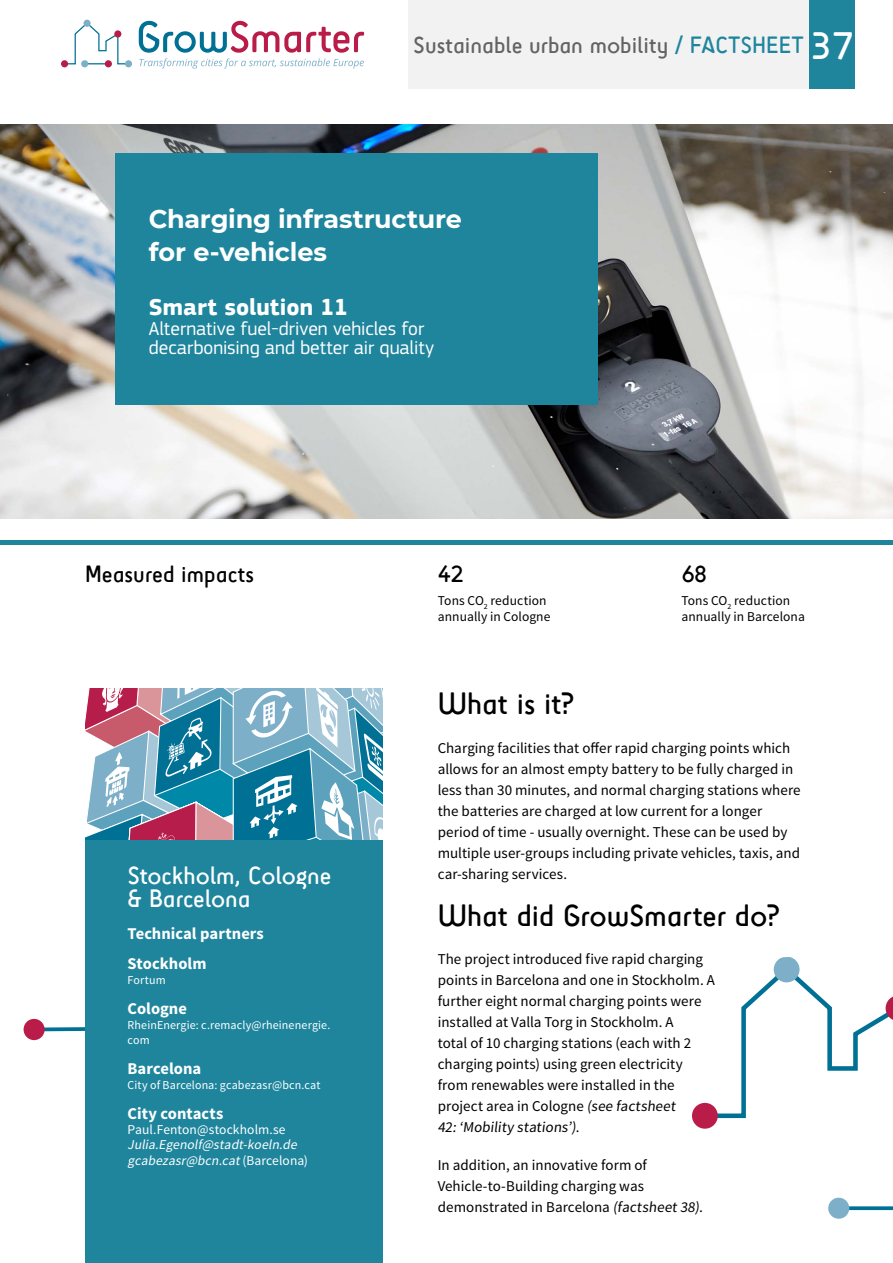
<style>
.page{position:relative;width:893px;height:1263px;background:#fff}
.page>*{position:absolute;margin:0;border:0;box-sizing:border-box;transform-origin:0 0}
.t1{font:39px "Sci Fly Sans";color:#fff}
.t2{font:31.5px "Sci Fly Sans";color:#000}
.t3{font:25.65px/22.5px "Sci Fly Sans";color:#fff}
.t4{font:700 25.5px/33px "Montserrat";letter-spacing:-.01em;color:#fff}
.t5{font:24px "Sci Fly Sans";color:#646363}
.t6{font:24px "Sci Fly Sans";color:#000}
.t7{font:700 24px "EC Square Sans Pro";letter-spacing:.005em;color:#fff}
.t8{font:19.5px/19.5px "EC Square Sans Pro";color:#fff}
.t9{font:700 16.5px/30px "Source Sans Pro";color:#fff}
.t10{font:15px/21px "Source Sans Pro";color:#000}
.t11{font:13.5px/16.5px "Source Sans Pro";letter-spacing:.005em;color:#000}
.t12{font:italic 13.5px/16.5px "Source Sans Pro";color:#fff}
.t13{font:13.5px "Source Sans Pro";letter-spacing:.005em;color:#fff}
.t14{font:12px/15px "Source Sans Pro";letter-spacing:.01em;color:#fff}
.s1{color:#1f859d}
.s2{font-style:normal}
</style>
<div class="page">
<svg style="left:23px;top:1018px;width:62px;height:23px"></svg>
<img style="left:0;top:124px;width:893px;height:394px">
<div style="left:115px;top:153px;width:482px;height:252px;background:#1f859d"></div>
<div style="left:408px;top:0;width:401px;height:88px;background:#f2f2f2"></div>
<svg style="left:62px;top:21px;width:69px;height:44px"></svg>
<div style="left:61px;top:60px;width:7px;height:7px;background:#b91c49;border-radius:50%"></div>
<div style="left:84px;top:20px;width:7px;height:7px;background:#7db0c8;border-radius:50%"></div>
<div style="left:125px;top:60px;width:7px;height:7px;background:#7db0c8;border-radius:50%"></div>
<div style="left:114px;top:30px;width:7px;height:8px;background:#b91c49;border-radius:50%"></div>
<div style="left:81px;top:60px;width:7px;height:7px;background:#7db0c8;border-radius:50%"></div>
<div style="left:105px;top:60px;width:7px;height:7px;background:#b91c49;border-radius:50%"></div>
<svg style="left:139px;top:21px;width:225px;height:48px"></svg>
<div style="left:809px;top:0;width:46px;height:88px;background:#1f859d"></div>
<div style="left:85px;top:839px;width:298px;height:424px;background:#1f859d"></div>
<svg style="left:85px;top:688px;width:298px;height:151px;background:#77a0b7"></svg>
<div style="left:692px;top:1103px;width:26px;height:26px;background:#b91c49;border-radius:50%"></div>
<svg style="left:774px;top:956px;width:25px;height:26px"></svg>
<svg style="left:696px;top:963px;width:197px;height:157px"></svg>
<div style="left:758px;top:1098px;width:126px;height:40px;background:#fff"></div>
<svg style="left:828px;top:1197px;width:65px;height:14px"></svg>
<div style="left:828px;top:1198px;width:21px;height:21px;background:#7db0c8;border-radius:50%"></div>
<div style="left:0;top:540px;width:893px;height:5px;background:#1f859d"></div>
<h3 class="t5" style="left:413px;top:31px;width:392px">Sustainable urban mobility <span class="s1">/ FACTSHEET</span></h3>
<h1 class="t1" style="left:810px;top:23px;width:46px">37</h1>
<h3 class="t4" style="left:149px;top:201px;width:314px">Charging infrastructure for e-vehicles</h3>
<h3 class="t7" style="left:149px;top:293px;width:201px">Smart solution 11</h3>
<h3 class="t8" style="left:149px;top:319px;width:287px">Alternative fuel-driven vehicles for decarbonising and better air quality</h3>
<h3 class="t6" style="left:85px;top:560px;width:171px">Measured impacts</h3>
<h3 class="t3" style="left:128px;top:864px;width:206px">Stockholm, Cologne &amp; Barcelona</h3>
<p class="t9" style="left:128px;top:919px;width:138px">Technical partners<br>Stockholm</p>
<p class="t14" style="left:128px;top:972px;width:40px">Fortum</p>
<p class="t9" style="left:128px;top:994px;width:61px">Cologne</p>
<p class="t14" style="left:128px;top:1017px;width:204px">RheinEnergie: c.remacly@rheinenergie. com</p>
<p class="t9" style="left:128px;top:1054px;width:75px">Barcelona</p>
<p class="t14" style="left:128px;top:1077px;width:194px">City of Barcelona: gcabezasr@bcn.cat</p>
<p class="t9" style="left:128px;top:1099px;width:97px">City contacts</p>
<p class="t13" style="left:128px;top:1121px;width:160px">Paul.Fenton@stockholm.se</p>
<p class="t12" style="left:128px;top:1136px;width:182px">Julia.Egenolf@stadt-koeln.de gcabezasr@bcn.cat<span class="s2">( B a rce l o n a )</span></p>
<h3 class="t6" style="left:438px;top:560px;width:28px">42</h3>
<h3 class="t6" style="left:681px;top:560px;width:28px">68</h3>
<p class="t11" style="left:438px;top:592px;width:114px">Tons CO<sub>2</sub> reduction annually in Cologne</p>
<p class="t11" style="left:681px;top:592px;width:125px">Tons CO<sub>2</sub> reduction annually in Barcelona</p>
<h2 class="t2" style="left:438px;top:686px;width:138px">What is it?</h2>
<p class="t10" style="left:438px;top:737px;width:364px">Charging facilities that offer rapid charging points which allows for an almost empty battery to be fully charged in less than 30 minutes, and normal charging stations where the batteries are charged at low current for a longer period of time - usually overnight. These can be used by multiple user-groups including private vehicles, taxis, and car-sharing services.</p>
<h2 class="t2" style="left:438px;top:897px;width:343px">What did GrowSmarter do?</h2>
<p class="t10" style="left:438px;top:948px;width:279px">The project introduced five rapid charging points in Barcelona and one in Stockholm. A further eight normal charging points were installed at Valla Torg in Stockholm. A<br>total of 10 charging stations (each with 2 charging points) using green electricity from renewables were installed in the project area in Cologne (see factsheet 42:‘Mobility stations’).</p>
<p class="t10" style="left:438px;top:1154px;width:269px">In addition, an innovative form of<br>Vehicle-to-Building charging was demonstrated in Barcelona (factsheet 38).</p>
</div>
